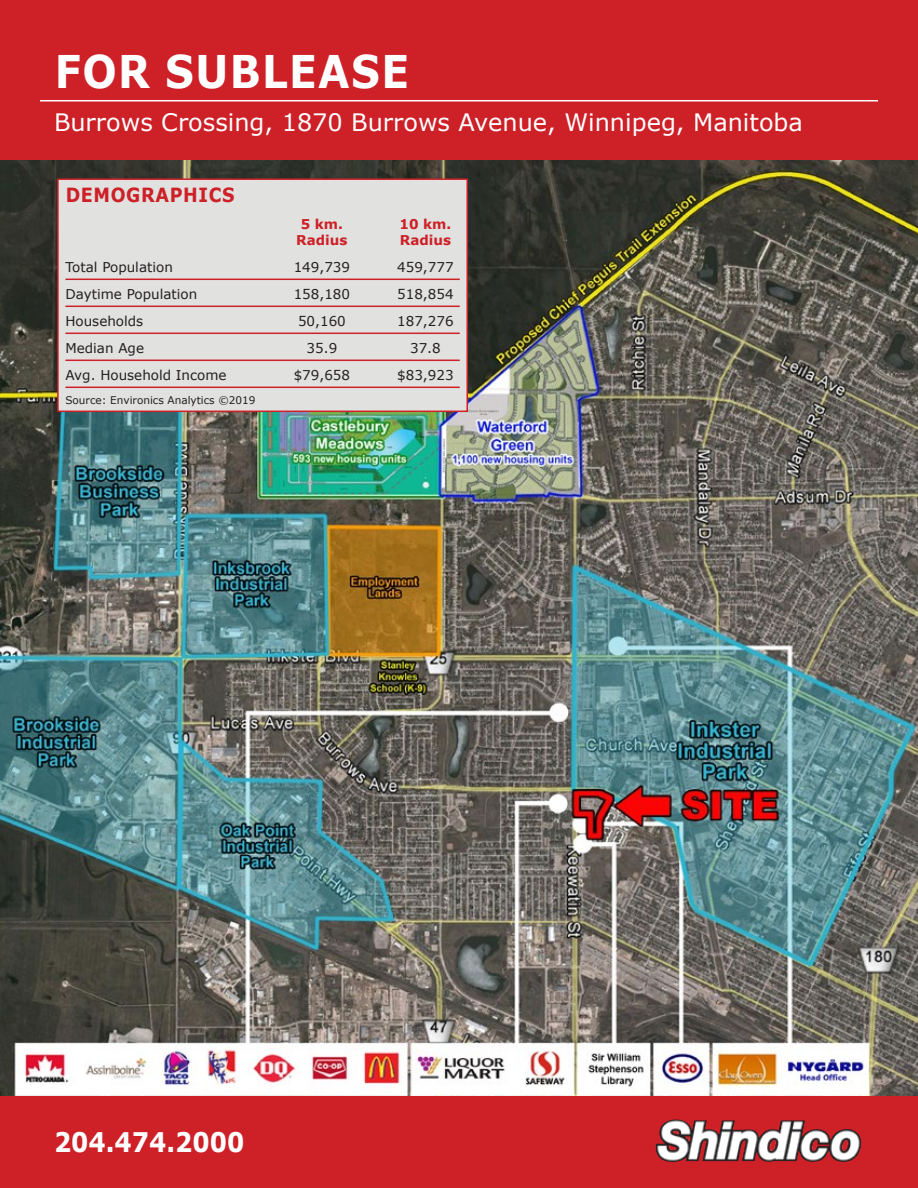
<style>
.page{position:relative;width:918px;height:1188px;background:#fff}
.page>*{position:absolute;margin:0;border:0;box-sizing:border-box;transform-origin:0 0}
.t1{font:700 45px "Verdana";letter-spacing:.035em;color:#fff;scale:.9 1}
.t2{font:700 27px "Verdana";color:#fff;scale:.9 1}
.t3{font:24px "Verdana";color:#fff}
.t4{font:700 19.5px "Verdana";letter-spacing:.035em;color:#cd2027;scale:.9 1}
.t5{font:13.5px "Verdana";color:#231f20}
.t6{font:700 13.5px "Verdana";color:#cd2027}
.t7{font:10.5px "Verdana";color:#231f20}
</style>
<div class="page">
<div style="left:0;top:0;width:918px;height:162px;background:#cd2027"></div>
<div style="left:0;top:1096px;width:918px;height:92px;background:#cd2027"></div>
<img style="left:655px;top:1120px;width:207px;height:42px">
<hr style="left:40px;top:100px;width:838px;height:1px;background:#fff">
<img style="left:0;top:161px;width:918px;height:935px">
<div style="left:58px;top:179px;width:409px;height:232px;background:#e1e1e0"></div>
<hr style="left:65px;top:279px;width:395px;height:1px;background:#cd2027">
<hr style="left:65px;top:306px;width:395px;height:1px;background:#cd2027">
<hr style="left:65px;top:333px;width:395px;height:1px;background:#cd2027">
<hr style="left:65px;top:360px;width:395px;height:1px;background:#cd2027">
<hr style="left:65px;top:387px;width:395px;height:1px;background:#cd2027">
<div style="left:57px;top:178px;width:411px;height:234px;border:2px solid #cd2027"></div>
<h1 class="t1" style="left:55px;top:40px;width:395px">FOR SUBLEASE</h1>
<h3 class="t3" style="left:54px;top:106px;width:750px">Burrows Crossing, 1870 Burrows Avenue, Winnipeg, Manitoba</h3>
<h3 class="t4" style="left:66px;top:181px;width:189px">DEMOGRAPHICS</h3>
<p class="t6" style="left:301px;top:214px;width:44px">5 km.</p>
<p class="t6" style="left:399px;top:214px;width:54px">10 km.</p>
<p class="t6" style="left:296px;top:230px;width:53px">Radius</p>
<p class="t6" style="left:400px;top:230px;width:53px">Radius</p>
<p class="t5" style="left:65px;top:258px;width:109px">Total Population</p>
<p class="t5" style="left:294px;top:258px;width:58px">149,739</p>
<p class="t5" style="left:397px;top:258px;width:58px">459,777</p>
<p class="t5" style="left:65px;top:285px;width:133px">Daytime Population</p>
<p class="t5" style="left:294px;top:285px;width:58px">158,180</p>
<p class="t5" style="left:397px;top:285px;width:58px">518,854</p>
<p class="t5" style="left:65px;top:312px;width:79px">Households</p>
<p class="t5" style="left:298px;top:312px;width:49px">50,160</p>
<p class="t5" style="left:397px;top:312px;width:58px">187,276</p>
<p class="t5" style="left:65px;top:339px;width:80px">Median Age</p>
<p class="t5" style="left:307px;top:339px;width:32px">35.9</p>
<p class="t5" style="left:410px;top:339px;width:32px">37.8</p>
<p class="t5" style="left:65px;top:366px;width:163px">Avg. Household Income</p>
<p class="t5" style="left:294px;top:366px;width:58px">$79,658</p>
<p class="t5" style="left:397px;top:366px;width:58px">$83,923</p>
<p class="t7" style="left:65px;top:393px;width:192px">Source: Environics Analytics ©2019</p>
<h2 class="t2" style="left:54px;top:1123px;width:213px">204.474.2000</h2>
</div>
